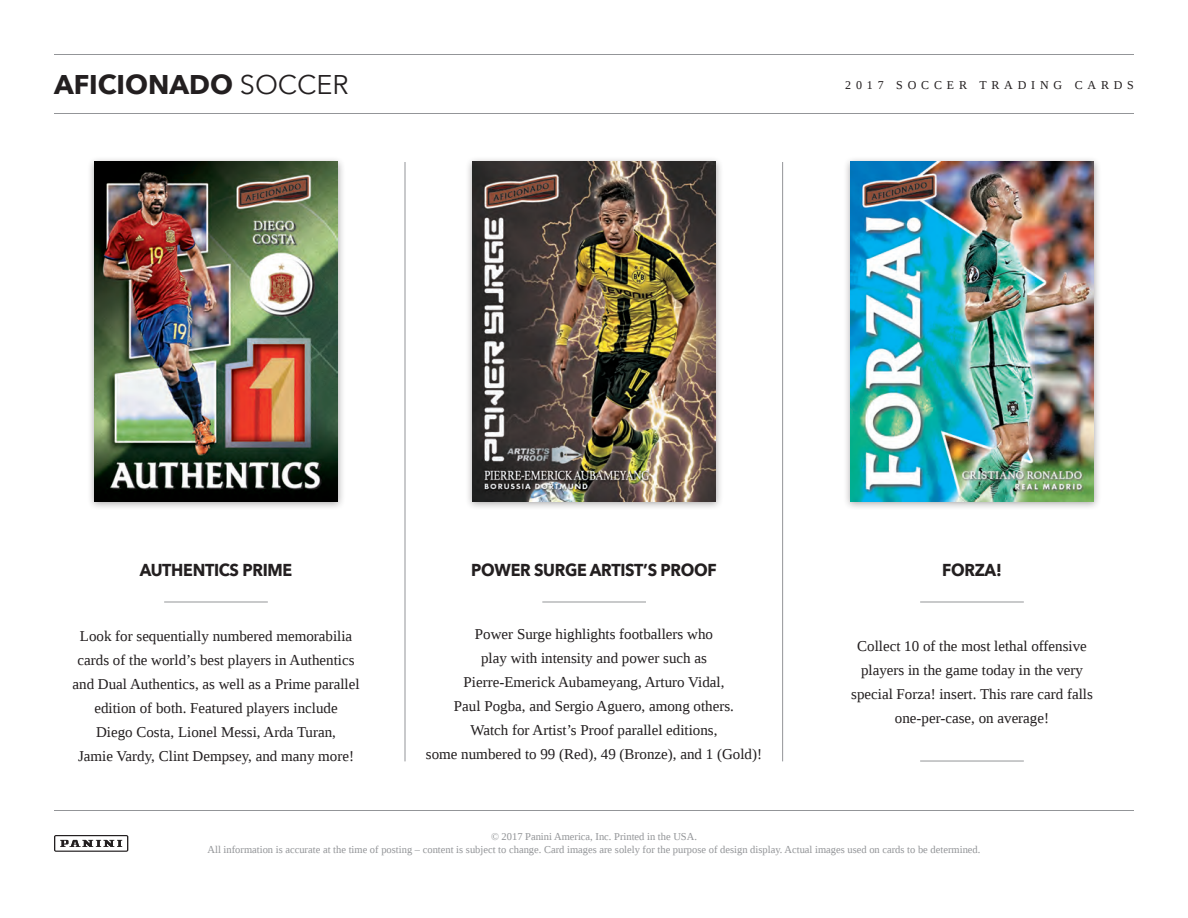
<style>
.page{position:relative;width:1188px;height:918px;background:#fff}
.page>*{position:absolute;margin:0;border:0;box-sizing:border-box;transform-origin:0 0}
.t1{font:700 27px "Avenir Next";color:#231f20}
.t2{font:700 17.25px "Avenir Next";letter-spacing:-.02em;color:#231f20;scale:.93 1}
.t3{font:15px/24px "Liberation Serif";color:#231f20;text-align:center}
.t4{font:12px "Liberation Serif";letter-spacing:.4em;color:#231f20}
.t5{font:10.5px/12.6px "Liberation Serif";color:#939598;text-align:center}
.s1{font-weight:400}
</style>
<div class="page">
<hr style="left:405px;top:162px;width:1px;height:599px;background:#939598">
<hr style="left:782px;top:162px;width:1px;height:599px;background:#939598">
<hr style="left:164px;top:602px;width:104px;height:1px;background:#939598">
<hr style="left:920px;top:602px;width:104px;height:1px;background:#939598">
<hr style="left:920px;top:761px;width:104px;height:1px;background:#939598">
<hr style="left:542px;top:602px;width:104px;height:1px;background:#939598">
<hr style="left:54px;top:113px;width:1080px;height:1px;background:#939598">
<hr style="left:54px;top:54px;width:1080px;height:1px;background:#939598">
<hr style="left:54px;top:810px;width:1080px;height:1px;background:#939598">
<svg style="left:54px;top:835px;width:74px;height:17px"></svg>
<div style="left:87px;top:156px;width:258px;height:355px;background:#231f20;opacity:.4"></div>
<img style="left:95px;top:161px;width:243px;height:340px">
<div style="left:465px;top:156px;width:258px;height:355px;background:#231f20;opacity:.4"></div>
<img style="left:473px;top:161px;width:243px;height:340px">
<div style="left:843px;top:156px;width:258px;height:355px;background:#231f20;opacity:.4"></div>
<img style="left:851px;top:161px;width:243px;height:340px">
<h1 class="t1" style="left:54px;top:62px;width:296px">AFICIONADO <span class="s1">SOCCER</span></h1>
<p class="t4" style="left:845px;top:77px;width:290px">2017 SOCCER TRADING CARDS</p>
<p class="t2" style="left:140px;top:555px;width:166px">AUTHENTICS PRIME</p>
<p class="t2" style="left:942px;top:555px;width:66px">FORZA!</p>
<p class="t2" style="left:471px;top:555px;width:265px">POWER SURGE ARTIST’S PROOF</p>
<p class="t3" style="left:73px;top:624px;width:289px">Look for sequentially numbered memorabilia cards of the world’s best players in Authentics and Dual Authentics, as well as a Prime parallel edition of both. Featured players include</p>
<p class="t3" style="left:96px;top:720px;width:241px">Diego Costa, Lionel Messi, Arda Turan,</p>
<p class="t3" style="left:78px;top:744px;width:278px">Jamie Vardy, Clint Dempsey, and many more!</p>
<p class="t3" style="left:475px;top:622px;width:240px">Power Surge highlights footballers who</p>
<p class="t3" style="left:481px;top:646px;width:227px">play with intensity and power such as</p>
<p class="t3" style="left:464px;top:670px;width:262px">Pierre-Emerick Aubameyang, Arturo Vidal,</p>
<p class="t3" style="left:454px;top:694px;width:282px">Paul Pogba, and Sergio Aguero, among others.</p>
<p class="t3" style="left:470px;top:718px;width:249px">Watch for Artist’s Proof parallel editions,</p>
<p class="t3" style="left:426px;top:742px;width:338px">some numbered to 99 (Red), 49 (Bronze), and 1 (Gold)!</p>
<p class="t3" style="left:851px;top:634px;width:243px">Collect 10 of the most lethal offensive players in the game today in the very special Forza! insert. This rare card falls one-per-case, on average!</p>
<p class="t5" style="left:208px;top:831px;width:774px">© 2017 Panini America, Inc. Printed in the USA.<br>All information is accurate at the time of posting – content is subject to change. Card images are solely for the purpose of design display. Actual images used on cards to be determined.</p>
</div>
